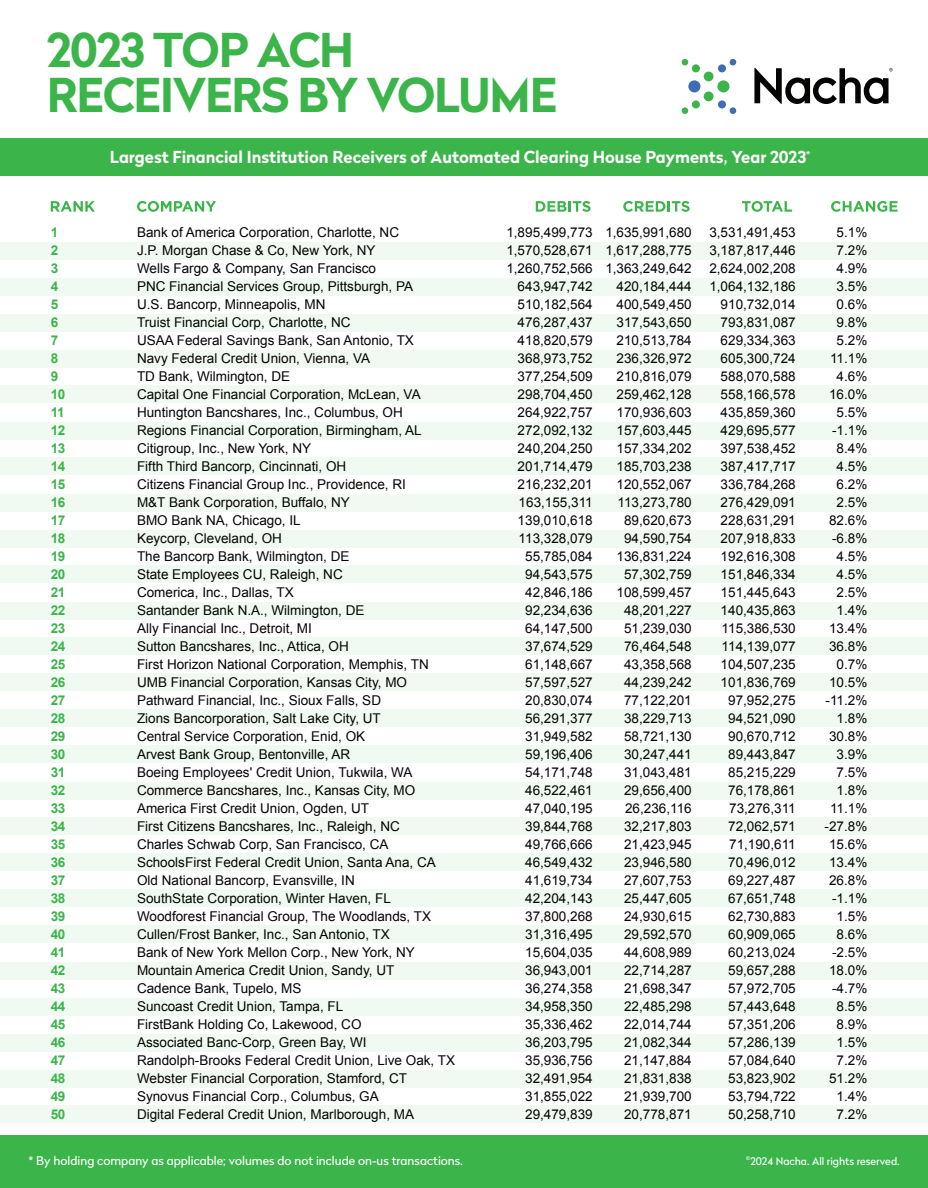
<style>
.page{position:relative;width:928px;height:1188px;background:#fff}
.page>*{position:absolute;margin:0;border:0;box-sizing:border-box;transform-origin:0 0}
.t1{font:700 46.5px/45px "Radikal";letter-spacing:-.025em;color:#3bb54a}
.t2{font:700 16.5px "Radikal";color:#fff}
.t3{font:13.5px/18px "Arial";color:#040503;text-align:right}
.t4{font:700 13.5px/18px "Arial";letter-spacing:-.025em;color:#3bb54a}
.t5{font:12px "Radikal";color:#fff}
.t6{font:10.5px "Radikal";color:#fff}
</style>
<div class="page">
<div style="left:0;top:242px;width:927px;height:18px;background:#f1faf2"></div>
<div style="left:0;top:278px;width:927px;height:17px;background:#f1faf2"></div>
<div style="left:0;top:314px;width:927px;height:18px;background:#f1faf2"></div>
<div style="left:0;top:350px;width:927px;height:18px;background:#f1faf2"></div>
<div style="left:0;top:386px;width:927px;height:17px;background:#f1faf2"></div>
<div style="left:0;top:422px;width:927px;height:18px;background:#f1faf2"></div>
<div style="left:0;top:458px;width:927px;height:17px;background:#f1faf2"></div>
<div style="left:0;top:494px;width:927px;height:17px;background:#f1faf2"></div>
<div style="left:0;top:530px;width:927px;height:17px;background:#f1faf2"></div>
<div style="left:0;top:565px;width:927px;height:18px;background:#f1faf2"></div>
<div style="left:0;top:962px;width:927px;height:18px;background:#f1faf2"></div>
<div style="left:0;top:998px;width:927px;height:17px;background:#f1faf2"></div>
<div style="left:0;top:1034px;width:927px;height:18px;background:#f1faf2"></div>
<div style="left:0;top:1070px;width:927px;height:18px;background:#f1faf2"></div>
<div style="left:0;top:1106px;width:927px;height:17px;background:#f1faf2"></div>
<div style="left:0;top:602px;width:927px;height:18px;background:#f1faf2"></div>
<div style="left:0;top:637px;width:927px;height:18px;background:#f1faf2"></div>
<div style="left:0;top:673px;width:927px;height:18px;background:#f1faf2"></div>
<div style="left:0;top:709px;width:927px;height:18px;background:#f1faf2"></div>
<div style="left:0;top:745px;width:927px;height:18px;background:#f1faf2"></div>
<div style="left:0;top:782px;width:927px;height:17px;background:#f1faf2"></div>
<div style="left:0;top:817px;width:927px;height:18px;background:#f1faf2"></div>
<div style="left:0;top:853px;width:927px;height:18px;background:#f1faf2"></div>
<div style="left:0;top:889px;width:927px;height:18px;background:#f1faf2"></div>
<div style="left:0;top:925px;width:927px;height:18px;background:#f1faf2"></div>
<div style="left:0;top:1135px;width:927px;height:53px;background:#3bb54a"></div>
<svg style="left:51px;top:201px;width:44px;height:11px"></svg>
<svg style="left:137px;top:201px;width:79px;height:11px"></svg>
<svg style="left:535px;top:201px;width:55px;height:11px"></svg>
<svg style="left:623px;top:201px;width:66px;height:11px"></svg>
<svg style="left:742px;top:201px;width:49px;height:11px"></svg>
<svg style="left:831px;top:201px;width:66px;height:11px"></svg>
<div style="left:0;top:138px;width:927px;height:37px;background:#3bb54a"></div>
<div style="left:717px;top:80px;width:12px;height:12px;background:#3bb54a;border-radius:50%"></div>
<div style="left:703px;top:72px;width:10px;height:9px;background:#3bb54a;border-radius:50%"></div>
<div style="left:703px;top:91px;width:10px;height:10px;background:#3bb54a;border-radius:50%"></div>
<div style="left:691px;top:64px;width:8px;height:8px;background:#3bb54a;border-radius:50%"></div>
<div style="left:681px;top:59px;width:7px;height:6px;background:#3bb54a;border-radius:50%"></div>
<div style="left:691px;top:100px;width:8px;height:8px;background:#3bb54a;border-radius:50%"></div>
<div style="left:681px;top:107px;width:7px;height:7px;background:#3bb54a;border-radius:50%"></div>
<div style="left:688px;top:80px;width:12px;height:12px;background:#3f6cb5;border-radius:50%"></div>
<svg style="left:717px;top:64px;width:8px;height:8px"></svg>
<div style="left:729px;top:59px;width:7px;height:6px;background:#3f6cb5;border-radius:50%"></div>
<svg style="left:717px;top:100px;width:8px;height:8px"></svg>
<div style="left:729px;top:107px;width:7px;height:7px;background:#3f6cb5;border-radius:50%"></div>
<svg style="left:754px;top:68px;width:138px;height:36px"></svg>
<h1 class="t1" style="left:47px;top:25px;width:512px">2023 TOP ACH<br>RECEIVERS BY VOLUME</h1>
<p class="t2" style="left:110px;top:145px;width:701px">Largest Financial Institution Receivers of Automated Clearing House Payments, Year 2023<sup>*</sup></p>
<p class="t4" style="left:51px;top:224px;width:16px">1<br>2<br>3<br>4<br>5<br>6<br>7<br>8<br>9<br>10<br>11<br>12<br>13<br>14<br>15<br>16<br>17<br>18<br>19<br>20<br>21<br>22<br>23<br>24<br>25<br>26<br>27<br>28<br>29<br>30<br>31<br>32<br>33<br>34<br>35<br>36<br>37<br>38<br>39<br>40<br>41<br>42<br>43<br>44<br>45<br>46<br>47<br>48<br>49<br>50</p>
<p class="t3" style="left:137px;top:223px;width:319px;text-align:left">Bank of America Corporation, Charlotte, NC<br>J.P. Morgan Chase &amp; Co, New York, NY<br>Wells Fargo &amp; Company, San Francisco<br>PNC Financial Services Group, Pittsburgh, PA<br>U.S. Bancorp, Minneapolis, MN<br>Truist Financial Corp, Charlotte, NC<br>USAA Federal Savings Bank, San Antonio, TX<br>Navy Federal Credit Union, Vienna, VA<br>TD Bank, Wilmington, DE<br>Capital One Financial Corporation, McLean, VA Huntington Bancshares, Inc., Columbus, OH Regions Financial Corporation, Birmingham, AL Citigroup, Inc., New York, NY<br>Fifth Third Bancorp, Cincinnati, OH<br>Citizens Financial Group Inc., Providence, RI<br>M&amp;T Bank Corporation, Buffalo, NY<br>BMO Bank NA, Chicago, IL<br>Keycorp, Cleveland, OH<br>The Bancorp Bank, Wilmington, DE<br>State Employees CU, Raleigh, NC<br>Comerica, Inc., Dallas, TX<br>Santander Bank N.A., Wilmington, DE<br>Ally Financial Inc., Detroit, MI<br>Sutton Bancshares, Inc., Attica, OH<br>First Horizon National Corporation, Memphis, TN UMB Financial Corporation, Kansas City, MO Pathward Financial, Inc., Sioux Falls, SD<br>Zions Bancorporation, Salt Lake City, UT<br>Central Service Corporation, Enid, OK<br>Arvest Bank Group, Bentonville, AR<br>Boeing Employees' Credit Union, Tukwila, WA Commerce Bancshares, Inc., Kansas City, MO America First Credit Union, Ogden, UT<br>First Citizens Bancshares, Inc., Raleigh, NC<br>Charles Schwab Corp, San Francisco, CA SchoolsFirst Federal Credit Union, Santa Ana, CA Old National Bancorp, Evansville, IN<br>SouthState Corporation, Winter Haven, FL Woodforest Financial Group, The Woodlands, TX Cullen/Frost Banker, Inc., San Antonio, TX<br>Bank of New York Mellon Corp., New York, NY Mountain America Credit Union, Sandy, UT<br>Cadence Bank, Tupelo, MS<br>Suncoast Credit Union, Tampa, FL<br>FirstBank Holding Co, Lakewood, CO<br>Associated Banc-Corp, Green Bay, WI Randolph-Brooks Federal Credit Union, Live Oak, TX Webster Financial Corporation, Stamford, CT Synovus Financial Corp., Columbus, GA<br>Digital Federal Credit Union, Marlborough, MA</p>
<p class="t3" style="left:506px;top:223px;width:88px">1,895,499,773<br>1,570,528,671<br>1,260,752,566<br>643,947,742<br>510,182,564<br>476,287,437<br>418,820,579<br>368,973,752<br>377,254,509<br>298,704,450<br>264,922,757<br>272,092,132<br>240,204,250<br>201,714,479<br>216,232,201<br>163,155,311<br>139,010,618<br>113,328,079<br>55,785,084<br>94,543,575<br>42,846,186<br>92,234,636<br>64,147,500<br>37,674,529<br>61,148,667<br>57,597,527<br>20,830,074<br>56,291,377<br>31,949,582<br>59,196,406<br>54,171,748<br>46,522,461<br>47,040,195<br>39,844,768<br>49,766,666<br>46,549,432<br>41,619,734<br>42,204,143<br>37,800,268<br>31,316,495<br>15,604,035<br>36,943,001<br>36,274,358<br>34,958,350<br>35,336,462<br>36,203,795<br>35,936,756<br>32,491,954<br>31,855,022<br>29,479,839</p>
<p class="t3" style="left:605px;top:223px;width:88px">1,635,991,680<br>1,617,288,775<br>1,363,249,642<br>420,184,444<br>400,549,450<br>317,543,650<br>210,513,784<br>236,326,972<br>210,816,079<br>259,462,128<br>170,936,603<br>157,603,445<br>157,334,202<br>185,703,238<br>120,552,067<br>113,273,780<br>89,620,673<br>94,590,754<br>136,831,224<br>57,302,759<br>108,599,457<br>48,201,227<br>51,239,030<br>76,464,548<br>43,358,568<br>44,239,242<br>77,122,201<br>38,229,713<br>58,721,130<br>30,247,441<br>31,043,481<br>29,656,400<br>26,236,116<br>32,217,803<br>21,423,945<br>23,946,580<br>27,607,753<br>25,447,605<br>24,930,615<br>29,592,570<br>44,608,989<br>22,714,287<br>21,698,347<br>22,485,298<br>22,014,744<br>21,082,344<br>21,147,884<br>21,831,838<br>21,939,700<br>20,778,871</p>
<p class="t3" style="left:709px;top:223px;width:88px">3,531,491,453<br>3,187,817,446<br>2,624,002,208<br>1,064,132,186<br>910,732,014<br>793,831,087<br>629,334,363<br>605,300,724<br>588,070,588<br>558,166,578<br>435,859,360<br>429,695,577<br>397,538,452<br>387,417,717<br>336,784,268<br>276,429,091<br>228,631,291<br>207,918,833<br>192,616,308<br>151,846,334<br>151,445,643<br>140,435,863<br>115,386,530<br>114,139,077<br>104,507,235<br>101,836,769<br>97,952,275<br>94,521,090<br>90,670,712<br>89,443,847<br>85,215,229<br>76,178,861<br>73,276,311<br>72,062,571<br>71,190,611<br>70,496,012<br>69,227,487<br>67,651,748<br>62,730,883<br>60,909,065<br>60,213,024<br>59,657,288<br>57,972,705<br>57,443,648<br>57,351,206<br>57,286,139<br>57,084,640<br>53,823,902<br>53,794,722<br>50,258,710</p>
<p class="t3" style="left:824px;top:223px;width:44px">5.1%<br>7.2%<br>4.9%<br>3.5%<br>0.6%<br>9.8%<br>5.2%<br>11.1%<br>4.6%<br>16.0%<br>5.5% -1.1%<br>8.4%<br>4.5%<br>6.2%<br>2.5%<br>82.6% -6.8%<br>4.5%<br>4.5%<br>2.5%<br>1.4%<br>13.4%<br>36.8%<br>0.7%<br>10.5% -11.2%<br>1.8%<br>30.8%<br>3.9%<br>7.5%<br>1.8%<br>11.1% -27.8%<br>15.6%<br>13.4%<br>26.8% -1.1%<br>1.5%<br>8.6% -2.5%<br>18.0% -4.7%<br>8.5%<br>8.9%<br>1.5%<br>7.2%<br>51.2%<br>1.4%<br>7.2%</p>
<p class="t5" style="left:29px;top:1152px;width:436px">* By holding company as applicable; volumes do not include on-us transactions.</p>
<p class="t6" style="left:745px;top:1154px;width:155px"><sup>©</sup>2024 Nacha. All rights reserved.</p>
</div>
